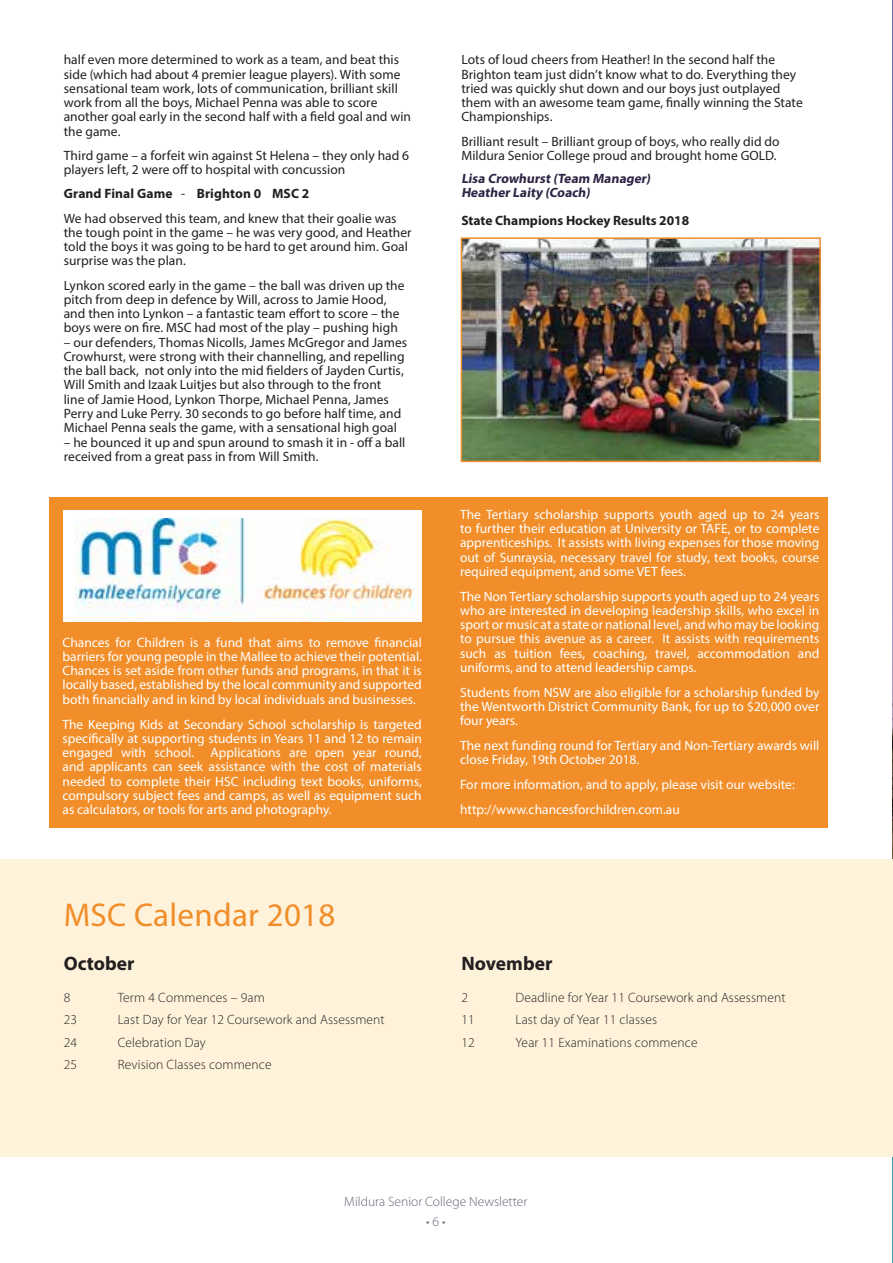
<style>
.page{position:relative;width:893px;height:1263px;background:#fff}
.page>*{position:absolute;margin:0;border:0;box-sizing:border-box;transform-origin:0 0}
.t1{font:33px "Myriad Pro";letter-spacing:.01em;color:#f18e2a}
.t2{font:700 19.5px "Myriad Pro";color:#231f20}
.t3{font:13.5px/14.2px "Myriad Pro";color:#fff;text-align:justify}
.t4{font:13.5px/14.2px "Myriad Pro";letter-spacing:.005em;color:#231f20}
.t5{font:300 13.5px "Myriad Pro";letter-spacing:.01em;color:#231f20}
.t6{font:700 13.5px/13.5px "Myriad Pro";color:#2e2444}
.t7{font:300 13.5px "Myriad Pro";color:#6b6178}
.t8{font:700 13.5px "Myriad Pro";color:#231f20}
.s1{font-weight:700}
</style>
<div class="page">
<div style="left:50px;top:497px;width:778px;height:331px;background:#f18e2a"></div>
<hr style="left:892px;top:1084px;width:1px;height:179px;background:#35a4ad">
<div style="left:63px;top:510px;width:359px;height:111px;background:#fff"></div>
<img style="left:75px;top:519px;width:340px;height:102px">
<img style="left:464px;top:240px;width:354px;height:219px">
<div style="left:461px;top:237px;width:360px;height:225px;border:2px solid #f18e2a"></div>
<div style="left:0;top:859px;width:893px;height:297px;background:#fff2db"></div>
<p class="t4" style="left:64px;top:52px;width:349px">half even more determined to work as a team, and beat this side (which had about 4 premier league players). With some sensational team work, lots of communication, brilliant skill work from all the boys, Michael Penna was able to score another goal early in the second half with a field goal and win the game.</p>
<p class="t4" style="left:64px;top:148px;width:347px">Third game – a forfeit win against St Helena – they only had 6 players left, 2 were off to hospital with concussion</p>
<p class="t4" style="left:64px;top:182px;width:334px;line-height:24.3px"><span class="s1">Grand Final Game</span> - <span class="s1">Brighton 0 MSC 2<br></span>We had observed this team, and knew that their goalie was</p>
<p class="t4" style="left:64px;top:225px;width:349px">the tough point in the game – he was very good, and Heather told the boys it was going to be hard to get around him. Goal surprise was the plan.</p>
<p class="t4" style="left:64px;top:278px;width:342px">Lynkon scored early in the game – the ball was driven up the pitch from deep in defence by Will, across to Jamie Hood, and then into Lynkon – a fantastic team effort to score – the boys were on fire. MSC had most of the play – pushing high</p>
<p class="t4" style="left:64px;top:335px;width:345px">– our defenders, Thomas Nicolls, James McGregor and James Crowhurst, were strong with their channelling, and repelling the ball back, not only into the mid fielders of Jayden Curtis, Will Smith and Izaak Luitjes but also through to the front<br>line of Jamie Hood, Lynkon Thorpe, Michael Penna, James Perry and Luke Perry. 30 seconds to go before half time, and Michael Penna seals the game, with a sensational high goal</p>
<p class="t4" style="left:64px;top:435px;width:343px">– he bounced it up and spun around to smash it in - off a ball received from a great pass in from Will Smith.</p>
<p class="t3" style="left:63px;top:635px;width:361px">Chances for Children is a fund that aims to remove financial barriers for young people in the Mallee to achieve their potential.<br>Chances is set aside from other funds and programs, in that it is locally based, established by the local community and supported both financially and in kind by local individuals and businesses.</p>
<p class="t3" style="left:63px;top:717px;width:361px">The Keeping Kids at Secondary School scholarship is targeted specifically at supporting students in Years 11 and 12 to remain engaged with school. Applications are open year round, and applicants can seek assistance with the cost of materials needed to complete their HSC including text books, uniforms, compulsory subject fees and camps, as well as equipment such as calculators, or tools for arts and photography.</p>
<h1 class="t1" style="left:64px;top:895px;width:273px">MSC Calendar 2018</h1>
<h2 class="t2" style="left:64px;top:951px;width:72px">October</h2>
<p class="t5" style="left:64px;top:989px;width:8px">8</p>
<p class="t5" style="left:118px;top:989px;width:149px">Term 4 Commences – 9am</p>
<p class="t5" style="left:64px;top:1012px;width:15px">23</p>
<p class="t5" style="left:118px;top:1012px;width:268px">Last Day for Year 12 Coursework and Assessment</p>
<p class="t5" style="left:64px;top:1034px;width:15px">24</p>
<p class="t5" style="left:118px;top:1034px;width:90px">Celebration Day</p>
<p class="t5" style="left:64px;top:1057px;width:15px">25</p>
<p class="t5" style="left:118px;top:1057px;width:155px">Revision Classes commence</p>
<p class="t4" style="left:461px;top:52px;width:343px">Lots of loud cheers from Heather! In the second half the Brighton team just didn’t know what to do. Everything they tried was quickly shut down and our boys just outplayed them with an awesome team game, finally winning the State Championships.</p>
<p class="t4" style="left:461px;top:134px;width:320px">Brilliant result – Brilliant group of boys, who really did do<br>Mildura Senior College proud and brought home GOLD.</p>
<p class="t6" style="left:461px;top:172px;width:193px">Lisa Crowhurst (Team Manager)<br>Heather Laity (Coach)</p>
<p class="t8" style="left:461px;top:211px;width:229px">State Champions Hockey Results 2018</p>
<p class="t3" style="left:460px;top:507px;width:361px">The Tertiary scholarship supports youth aged up to 24 years to further their education at University or TAFE, or to complete apprenticeships. It assists with living expenses for those moving out of Sunraysia, necessary travel for study, text books, course required equipment, and some VET fees.</p>
<p class="t3" style="left:460px;top:589px;width:361px">The Non Tertiary scholarship supports youth aged up to 24 years who are interested in developing leadership skills, who excel in sport or music at a state or national level, and who may be looking to pursue this avenue as a career. It assists with requirements such as tuition fees, coaching, travel, accommodation and uniforms, and to attend leadership camps.</p>
<p class="t3" style="left:460px;top:685px;width:361px">Students from NSW are also eligible for a scholarship funded by the Wentworth District Community Bank, for up to $20,000 over four years.</p>
<p class="t3" style="left:460px;top:738px;width:361px">The next funding round for Tertiary and Non-Tertiary awards will close Friday, 19th October 2018.</p>
<p class="t3" style="left:460px;top:772px;width:336px;line-height:24.9px">For more information, and to apply, please visit our website: http://www.chancesforchildren.com.au</p>
<h2 class="t2" style="left:461px;top:951px;width:93px">November</h2>
<p class="t5" style="left:461px;top:989px;width:8px">2</p>
<p class="t5" style="left:515px;top:989px;width:272px">Deadline for Year 11 Coursework and Assessment</p>
<p class="t5" style="left:461px;top:1012px;width:15px">11</p>
<p class="t5" style="left:515px;top:1012px;width:143px">Last day of Year 11 classes</p>
<p class="t5" style="left:461px;top:1034px;width:15px">12</p>
<p class="t5" style="left:515px;top:1034px;width:184px">Year 11 Examinations commence</p>
<p class="t7" style="left:344px;top:1193px;width:185px">Mildura Senior College Newsletter</p>
<p class="t7" style="left:426px;top:1213px;width:21px">• 6 •</p>
</div>
